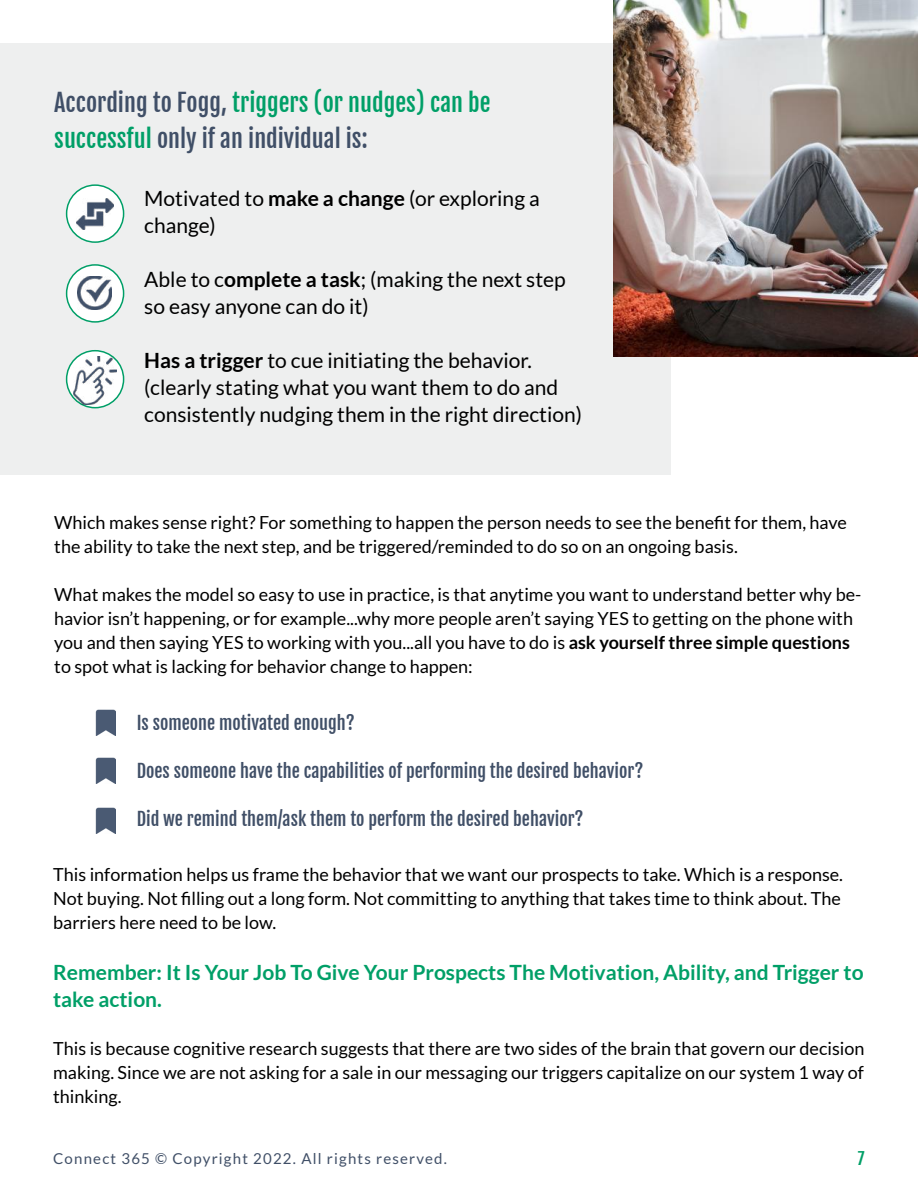
<style>
.page{position:relative;width:918px;height:1188px;background:#fff}
.page>*{position:absolute;margin:0;border:0;box-sizing:border-box;transform-origin:0 0}
.t1{font:24px/36px "Fjalla One";color:#404f67}
.t2{font:21px/27px "Lato";color:#000}
.t3{font:700 21px/27px "Lato";color:#009f67}
.t4{font:18px/24px "Lato";color:#000}
.t5{font:18px "Fjalla One";color:#404f67}
.t6{font:16.5px "Fjalla One";color:#009f67}
.t7{font:15px "Lato";letter-spacing:.08em;color:#404f67}
.s1{color:#009f67}
.s2{font-weight:700}
</style>
<div class="page">
<div style="left:0;top:43px;width:670px;height:432px;background:#e8e9ea"></div>
<img style="left:614px;top:0;width:304px;height:356px">
<svg style="left:67px;top:351px;width:57px;height:57px"></svg>
<div style="left:66px;top:350px;width:58px;height:58px;border:2px solid #009f67;border-radius:50%"></div>
<img style="left:73px;top:357px;width:44px;height:47px">
<div style="left:67px;top:185px;width:57px;height:57px;background:#fff;border-radius:50%"></div>
<div style="left:66px;top:184px;width:58px;height:59px;border:2px solid #009f67;border-radius:50%"></div>
<img style="left:76px;top:199px;width:38px;height:31px">
<div style="left:67px;top:265px;width:57px;height:57px;background:#fff;border-radius:50%"></div>
<div style="left:66px;top:264px;width:58px;height:59px;border:2px solid #009f67;border-radius:50%"></div>
<img style="left:78px;top:276px;width:34px;height:34px">
<img style="left:95px;top:710px;width:20px;height:26px">
<img style="left:95px;top:757px;width:20px;height:27px">
<img style="left:95px;top:807px;width:20px;height:26px">
<h1 class="t1" style="left:54px;top:85px;width:438px">According to Fogg, <span class="s1">triggers (or nudges) can be successful</span> only if an individual is:</h1>
<p class="t2" style="left:144px;top:185px;width:397px">Motivated to <span class="s2">make a change</span> (or exploring a change)</p>
<p class="t2" style="left:144px;top:266px;width:423px">Able to c<span class="s2">omplete a task</span>; (making the next step so easy anyone can do it)</p>
<p class="t2" style="left:144px;top:347px;width:439px"><span class="s2">Has a trigger</span> to cue initiating the behavior. (clearly stating what you want them to do and consistently nudging them in the right direction)</p>
<p class="t4" style="left:54px;top:511px;width:794px">Which makes sense right? For something to happen the person needs to see the benefit for them, have the ability to take the next step, and be triggered/reminded to do so on an ongoing basis.</p>
<p class="t4" style="left:54px;top:583px;width:809px">What makes the model so easy to use in practice, is that anytime you want to understand better why be&shy;havior isn’t happening, or for example...why more people aren’t saying YES to getting on the phone with you and then saying YES to working with you...all you have to do is <span class="s2">ask yourself three simple questions </span>to spot what is lacking for behavior change to happen:</p>
<p class="t5" style="left:137px;top:712px;width:220px">Is someone motivated enough?</p>
<p class="t5" style="left:137px;top:760px;width:508px">Does someone have the capabilities of performing the desired behavior?</p>
<p class="t5" style="left:137px;top:808px;width:448px">Did we remind them/ask them to perform the desired behavior?</p>
<p class="t4" style="left:53px;top:862px;width:791px;text-align:justify">This information helps us frame the behavior that we want our prospects to take. Which is a response.<br>Not buying. Not filling out a long form. Not committing to anything that takes time to think about. The barriers here need to be low.</p>
<p class="t3" style="left:53px;top:958px;width:812px">Remember: It Is Your Job To Give Your Prospects The Motivation, Ability, and Trigger to take action.</p>
<p class="t4" style="left:53px;top:1036px;width:813px;text-align:justify">This is because cognitive research suggests that there are two sides of the brain that govern our decision making. Since we are not asking for a sale in our messaging our triggers capitalize on our system 1 way of thinking.</p>
<p class="t7" style="left:53px;top:1150px;width:395px">Connect 365 © Copyright 2022. All rights reserved.</p>
<p class="t6" style="left:858px;top:1149px;width:8px">7</p>
</div>
